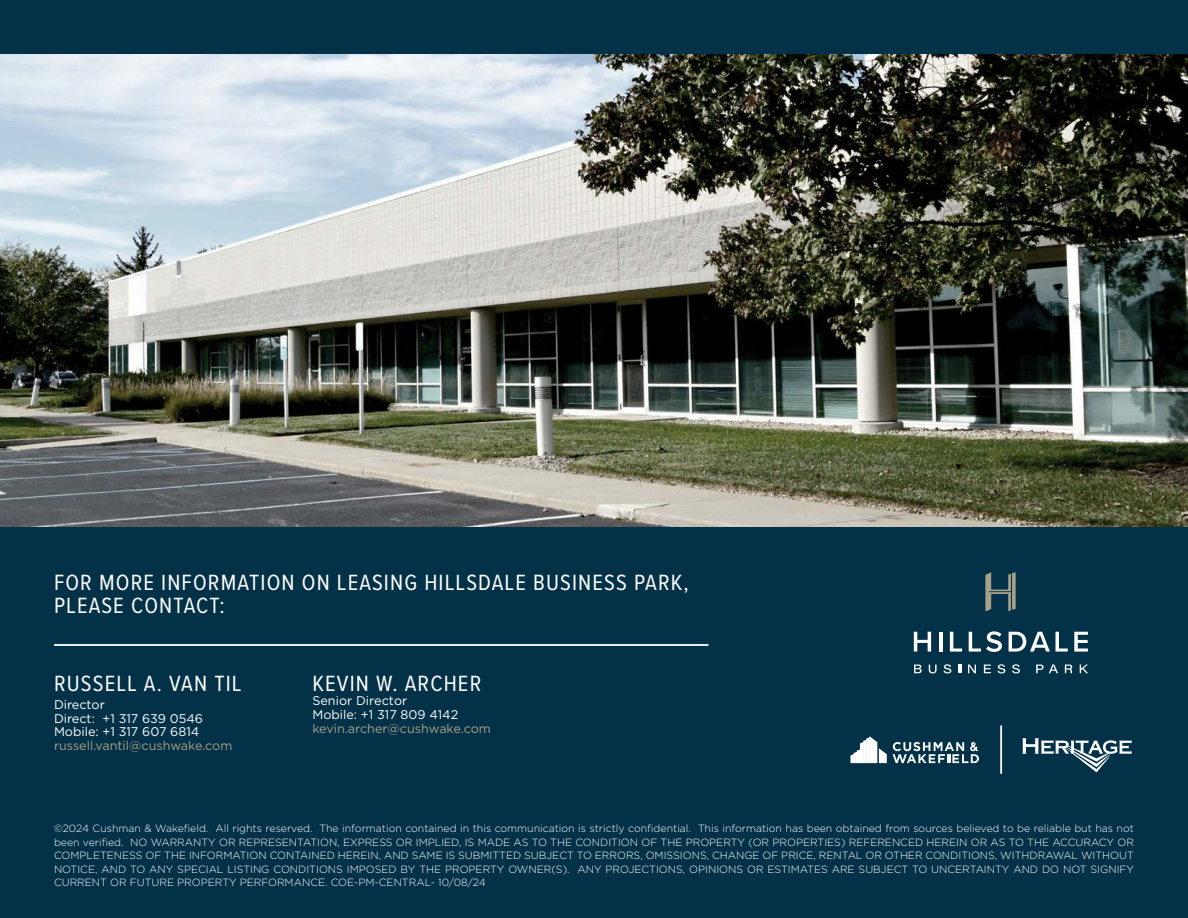
<style>
.page{position:relative;width:1188px;height:918px;background:#033147}
.page>*{position:absolute;margin:0;border:0;box-sizing:border-box;transform-origin:0 0}
.t1{font:22.8px/23.1px "Proxima Nova Cond";letter-spacing:.05em;color:#fff}
.t2{font:12.6px/13.8px "Gotham";color:#fff}
.t3{font:12.6px "Gotham";color:#a7a188}
.t4{font:300 10.5px/13.5px "Gotham";color:#fff;text-align:justify}
.s1{color:#a7a188}
</style>
<div class="page">
<img style="left:0;top:54px;width:1188px;height:472px">
<svg style="left:914px;top:632px;width:17px;height:20px"></svg>
<hr style="left:939px;top:632px;width:3px;height:20px;background:#fff">
<svg style="left:950px;top:632px;width:12px;height:20px"></svg>
<svg style="left:969px;top:631px;width:33px;height:21px"></svg>
<svg style="left:1009px;top:632px;width:41px;height:20px"></svg>
<svg style="left:1056px;top:632px;width:12px;height:20px"></svg>
<svg style="left:1074px;top:632px;width:14px;height:20px"></svg>
<svg style="left:914px;top:665px;width:8px;height:8px"></svg>
<svg style="left:929px;top:665px;width:8px;height:8px"></svg>
<svg style="left:943px;top:664px;width:8px;height:9px"></svg>
<svg style="left:959px;top:665px;width:3px;height:8px"></svg>
<svg style="left:968px;top:665px;width:8px;height:8px"></svg>
<svg style="left:984px;top:665px;width:7px;height:8px"></svg>
<svg style="left:997px;top:664px;width:8px;height:9px"></svg>
<svg style="left:1012px;top:664px;width:8px;height:9px"></svg>
<svg style="left:1036px;top:665px;width:22px;height:8px"></svg>
<svg style="left:1065px;top:665px;width:7px;height:8px"></svg>
<svg style="left:1080px;top:665px;width:8px;height:8px"></svg>
<svg style="left:985px;top:572px;width:31px;height:39px"></svg>
<svg style="left:850px;top:736px;width:37px;height:27px"></svg>
<svg style="left:893px;top:742px;width:86px;height:21px"></svg>
<svg style="left:1022px;top:738px;width:110px;height:34px"></svg>
<hr style="left:1000px;top:725px;width:2px;height:49px;background:#fff">
<hr style="left:54px;top:644px;width:654px;height:2px;background:#fff">
<p class="t1" style="left:54px;top:570px;width:636px">FOR MORE INFORMATION ON LEASING HILLSDALE BUSINESS PARK,<br>PLEASE CONTACT:</p>
<p class="t1" style="left:54px;top:671px;width:189px">RUSSELL A. VAN TIL</p>
<p class="t2" style="left:54px;top:697px;width:52px">Director</p>
<p class="t2" style="left:54px;top:711px;width:151px">Direct: +1 317 639 0546</p>
<p class="t2" style="left:54px;top:725px;width:147px">Mobile: +1 317 607 6814</p>
<p class="t3" style="left:54px;top:738px;width:180px">russell.vantil@cushwake.com</p>
<p class="t1" style="left:312px;top:671px;width:170px">KEVIN W. ARCHER</p>
<p class="t2" style="left:312px;top:693px;width:180px">Senior Director<br>Mobile: +1 317 809 4142 <span class="s1">kevin.archer@cushwake.com</span></p>
<p class="t4" style="left:54px;top:822px;width:1082px">©2024 Cushman &amp; Wakefield. All rights reserved. The information contained in this communication is strictly confidential. This information has been obtained from sources believed to be reliable but has not been verified. NO WARRANTY OR REPRESENTATION, EXPRESS OR IMPLIED, IS MADE AS TO THE CONDITION OF THE PROPERTY (OR PROPERTIES) REFERENCED HEREIN OR AS TO THE ACCURACY OR COMPLETENESS OF THE INFORMATION CONTAINED HEREIN, AND SAME IS SUBMITTED SUBJECT TO ERRORS, OMISSIONS, CHANGE OF PRICE, RENTAL OR OTHER CONDITIONS, WITHDRAWAL WITHOUT NOTICE, AND TO ANY SPECIAL LISTING CONDITIONS IMPOSED BY THE PROPERTY OWNER(S). ANY PROJECTIONS, OPINIONS OR ESTIMATES ARE SUBJECT TO UNCERTAINTY AND DO NOT SIGNIFY CURRENT OR FUTURE PROPERTY PERFORMANCE. COE-PM-CENTRAL- 10/08/24</p>
</div>
